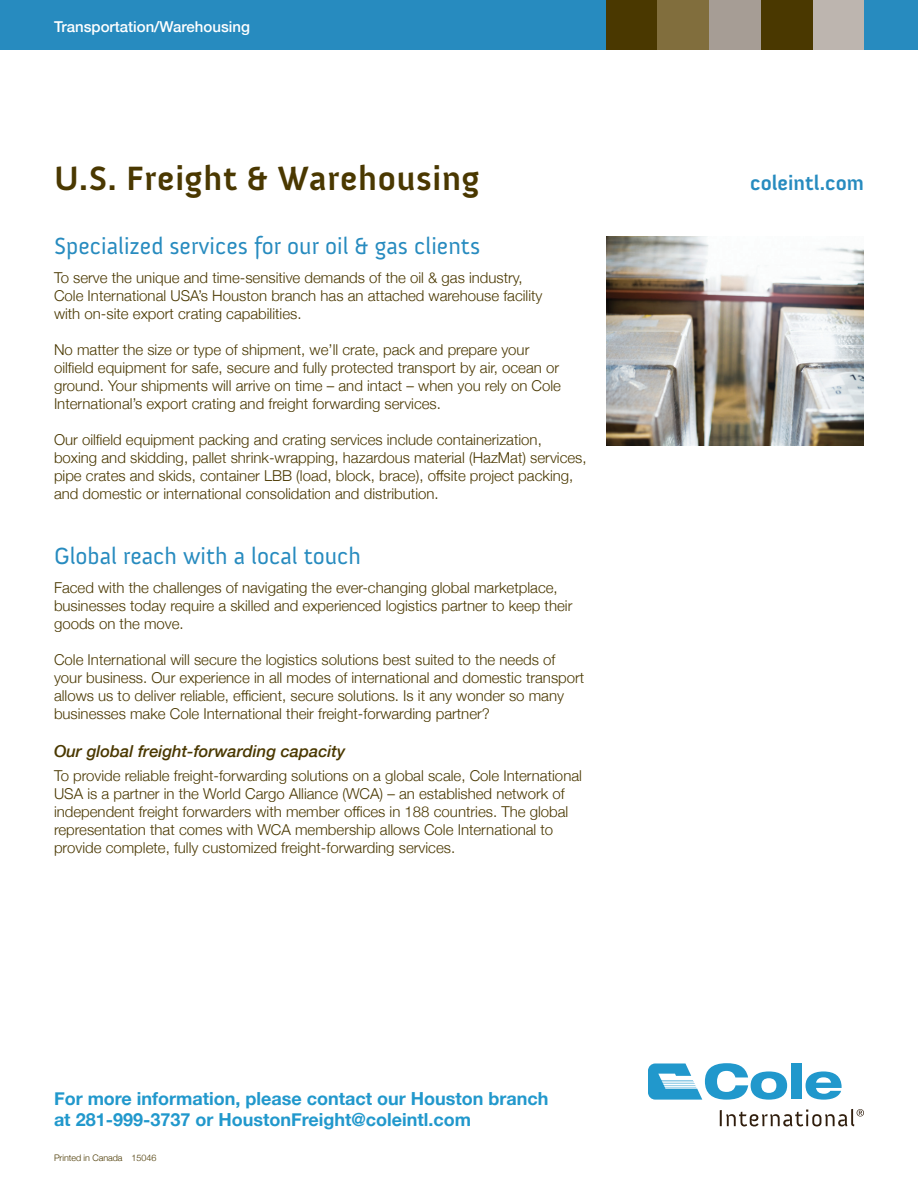
<style>
.page{position:relative;width:918px;height:1188px;background:#fff}
.page>*{position:absolute;margin:0;border:0;box-sizing:border-box;transform-origin:0 0}
.Sub-title{font:700 34.5px "Anivers";letter-spacing:.02em;color:#4a3800}
.sub_heading{font:24px "Anivers";color:#278bbf}
.t1{font:700 21px "Anivers";color:#278bbf}
.t2{font:700 18px/21.6px "Helvetica Neue";color:#2198cc}
.body_heading{font:italic 500 16.5px "Helvetica Neue";color:#4a3800}
.body{font:300 15px/18px "Helvetica Neue";color:#4a3800}
.t3{font:500 15px "Helvetica Neue";color:#fff}
.body-2{font:300 9px "Helvetica Neue";letter-spacing:-.005em;color:#4a3800}
</style>
<div class="page">
<svg style="left:648px;top:1063px;width:139px;height:37px"></svg>
<div style="left:791px;top:1063px;width:10px;height:36px;background:#2198cc"></div>
<svg style="left:806px;top:1071px;width:36px;height:29px"></svg>
<svg style="left:720px;top:1109px;width:144px;height:17px"></svg>
<div style="left:0;top:0;width:918px;height:50px;background:#278bbf"></div>
<div style="left:606px;top:0;width:52px;height:50px;background:#4a3800"></div>
<div style="left:658px;top:0;width:51px;height:50px;background:#816e3d"></div>
<div style="left:812px;top:0;width:52px;height:50px;background:#bdb5af"></div>
<div style="left:709px;top:0;width:52px;height:50px;background:#a69d95"></div>
<div style="left:761px;top:0;width:51px;height:50px;background:#4a3800"></div>
<img style="left:606px;top:236px;width:258px;height:209px">
<p class="t3" style="left:54px;top:15px;width:197px">Transportation/Warehousing</p>
<p class="Sub-title" style="left:54px;top:160px;width:427px">U.S. Freight &amp; Warehousing</p>
<p class="sub_heading" style="left:54px;top:233px;width:428px">Specialized services for our oil &amp; gas clients</p>
<p class="body" style="left:54px;top:268px;width:490px">To serve the unique and time-sensitive demands of the oil &amp; gas industry,<br>Cole International USA’s Houston branch has an attached warehouse facility with on-site export crating capabilities.</p>
<p class="body" style="left:54px;top:340px;width:509px">No matter the size or type of shipment, we’ll crate, pack and prepare your oilfield equipment for safe, secure and fully protected transport by air, ocean or ground. Your shipments will arrive on time – and intact – when you rely on Cole International’s export crating and freight forwarding services.</p>
<p class="body" style="left:54px;top:430px;width:534px">Our oilfield equipment packing and crating services include containerization, boxing and skidding, pallet shrink-wrapping, hazardous material (HazMat) services, pipe crates and skids, container LBB (load, block, brace), offsite project packing, and domestic or international consolidation and distribution.</p>
<p class="sub_heading" style="left:54px;top:543px;width:309px">Global reach with a local touch</p>
<p class="body" style="left:54px;top:577px;width:520px">Faced with the challenges of navigating the ever-changing global marketplace, businesses today require a skilled and experienced logistics partner to keep their goods on the move.</p>
<p class="body" style="left:54px;top:649px;width:532px">Cole International will secure the logistics solutions best suited to the needs of your business. Our experience in all modes of international and domestic transport allows us to deliver reliable, efficient, secure solutions. Is it any wonder so many businesses make Cole International their freight-forwarding partner?</p>
<p class="body_heading" style="left:54px;top:737px;width:293px">Our global freight-forwarding capacity</p>
<p class="body" style="left:54px;top:766px;width:529px">To provide reliable freight-forwarding solutions on a global scale, Cole International USA is a partner in the World Cargo Alliance (WCA) – an established network of independent freight forwarders with member offices in 188 countries. The global representation that comes with WCA membership allows Cole International to provide complete, fully customized freight-forwarding services.</p>
<p class="t2" style="left:54px;top:1088px;width:496px">For more information, please contact our Houston branch at 281-999-3737 or HoustonFreight@coleintl.com</p>
<p class="body-2" style="left:54px;top:1151px;width:104px">Printed in Canada 15046</p>
<h3 class="t1" style="left:750px;top:172px;width:115px">coleintl.com</h3>
</div>
